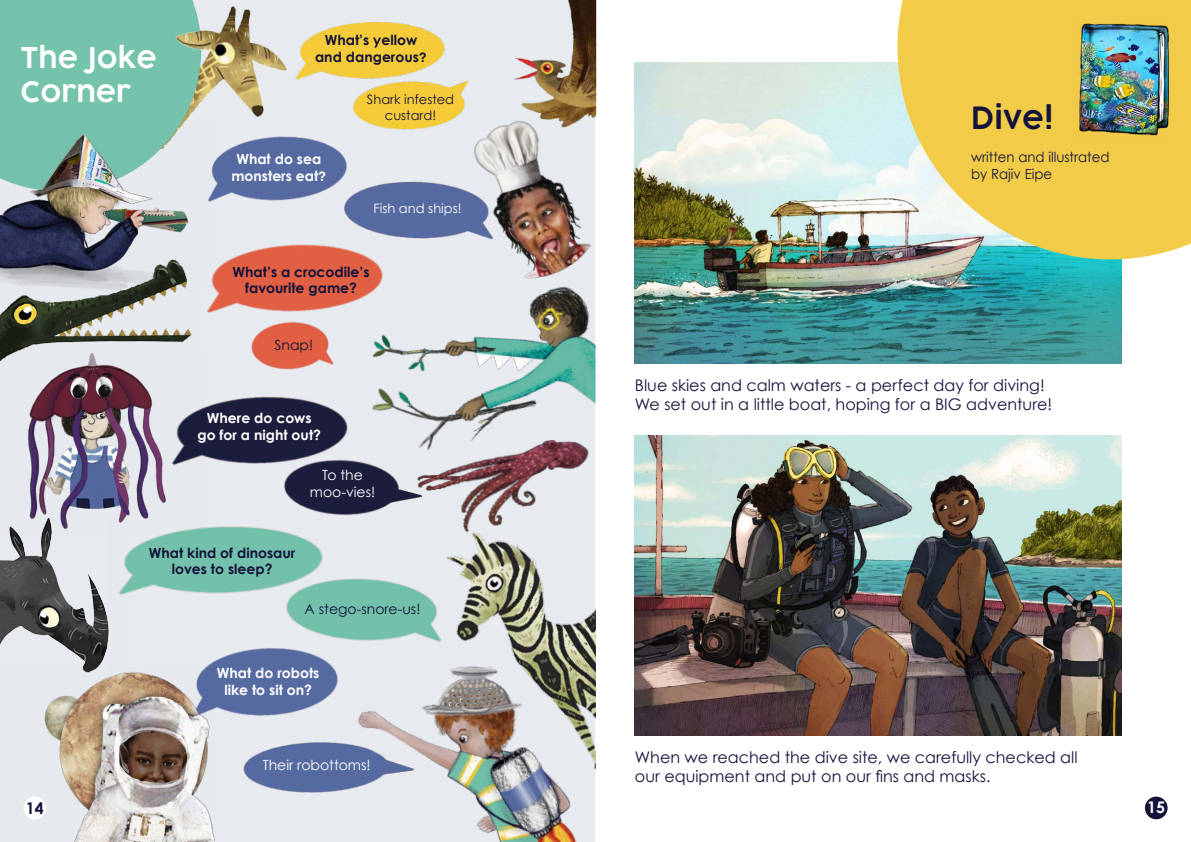
<style>
.page{position:relative;width:1191px;height:842px;background:#fff}
.page>*{position:absolute;margin:0;border:0;box-sizing:border-box;transform-origin:0 0}
.t1{font:600 30px "COCOGOOSE";color:#14133b}
.t2{font:600 28px/33.6px "COCOGOOSE";color:#fff}
.t3{font:16px/19.2px "Century Gothic";color:#14133b}
.t4{font:700 16px "Century Gothic";color:#14133b}
.t5{font:700 16px "Century Gothic";color:#fff}
.t6{font:700 14px/16.8px "Century Gothic";color:#14133b;text-align:center}
.t7{font:700 14px/16.8px "Century Gothic";color:#fff;text-align:center}
.t8{font:14px/16.8px "Century Gothic";color:#14133b;scale:.95 1}
.t9{font:14px/16.8px "Century Gothic";color:#fff;text-align:center}
.t10{font:14px "Century Gothic";color:#14133b}
.t11{font:13px/15.6px "Century Gothic";color:#14133b;text-align:center}
.t12{font:13px "Century Gothic";color:#fff}
.s1{font-family:"Helvetica";font-size:13px}
</style>
<div class="page">
<img style="left:129px;top:0;width:467px;height:842px">
<img style="left:635px;top:63px;width:486px;height:300px">
<img style="left:201px;top:0;width:91px;height:149px">
<div style="left:0;top:0;width:201px;height:120px;background:#76c3ad"></div>
<svg style="left:897px;top:0;width:294px;height:259px;background:#eace5f"></svg>
<img style="left:1071px;top:22px;width:97px;height:119px">
<img style="left:635px;top:435px;width:486px;height:301px">
<img style="left:0;top:120px;width:213px;height:170px">
<img style="left:420px;top:97px;width:218px;height:211px">
<img style="left:0;top:251px;width:198px;height:96px">
<img style="left:0;top:347px;width:205px;height:187px">
<img style="left:508px;top:0;width:88px;height:135px">
<img style="left:351px;top:279px;width:244px;height:171px">
<img style="left:409px;top:426px;width:185px;height:113px">
<img style="left:424px;top:486px;width:172px;height:96px">
<img style="left:305px;top:582px;width:343px;height:260px">
<img style="left:169px;top:1px;width:49px;height:53px">
<img style="left:0;top:667px;width:215px;height:175px">
<img style="left:0;top:518px;width:129px;height:157px">
<div style="left:1144px;top:797px;width:23px;height:22px;background:#14133b;border-radius:50%"></div>
<div style="left:23px;top:797px;width:23px;height:22px;background:#fff;border-radius:50%"></div>
<img style="left:702px;top:223px;width:38px;height:29px">
<h2 class="t2" style="left:21px;top:42px;width:138px">The Joke<br>Corner</h2>
<p class="t6" style="left:315px;top:31px;width:113px">What’s yellow and dangerous<span class="s1">?</span></p>
<p class="t11" style="left:367px;top:92px;width:89px">Shark infested custard!</p>
<p class="t7" style="left:231px;top:150px;width:96px">What do sea monsters eat<span class="s1">?</span></p>
<p class="t12" style="left:373px;top:200px;width:90px">Fish and ships!</p>
<p class="t6" style="left:233px;top:262px;width:138px">What’s a crocodile’s favourite game?</p>
<p class="t10" style="left:274px;top:335px;width:40px">Snap!</p>
<p class="t7" style="left:197px;top:409px;width:125px">Where do cows go for a night out?</p>
<p class="t9" style="left:310px;top:467px;width:67px">To the moo-vies!</p>
<p class="t6" style="left:149px;top:543px;width:148px">What kind of dinosaur loves to sleep?</p>
<p class="t10" style="left:304px;top:599px;width:117px">A stego-snore-us!</p>
<p class="t7" style="left:217px;top:664px;width:104px">What do robots like to sit on?</p>
<p class="t9" style="left:263px;top:757px;width:109px">Their robottoms!</p>
<h1 class="t1" style="left:971px;top:97px;width:84px">Dive!</h1>
<p class="t8" style="left:971px;top:149px;width:147px">written and illustrated by Rajiv Eipe</p>
<p class="t3" style="left:635px;top:375px;width:419px">Blue skies and calm waters - a perfect day for diving!<br>We set out in a little boat, hoping for a BIG adventure!</p>
<p class="t3" style="left:635px;top:747px;width:444px">When we reached the dive site, we carefully checked all our equipment and put on our fins and masks.</p>
<p class="t4" style="left:26px;top:796px;width:19px">14</p>
<p class="t5" style="left:1147px;top:795px;width:19px">15</p>
</div>
